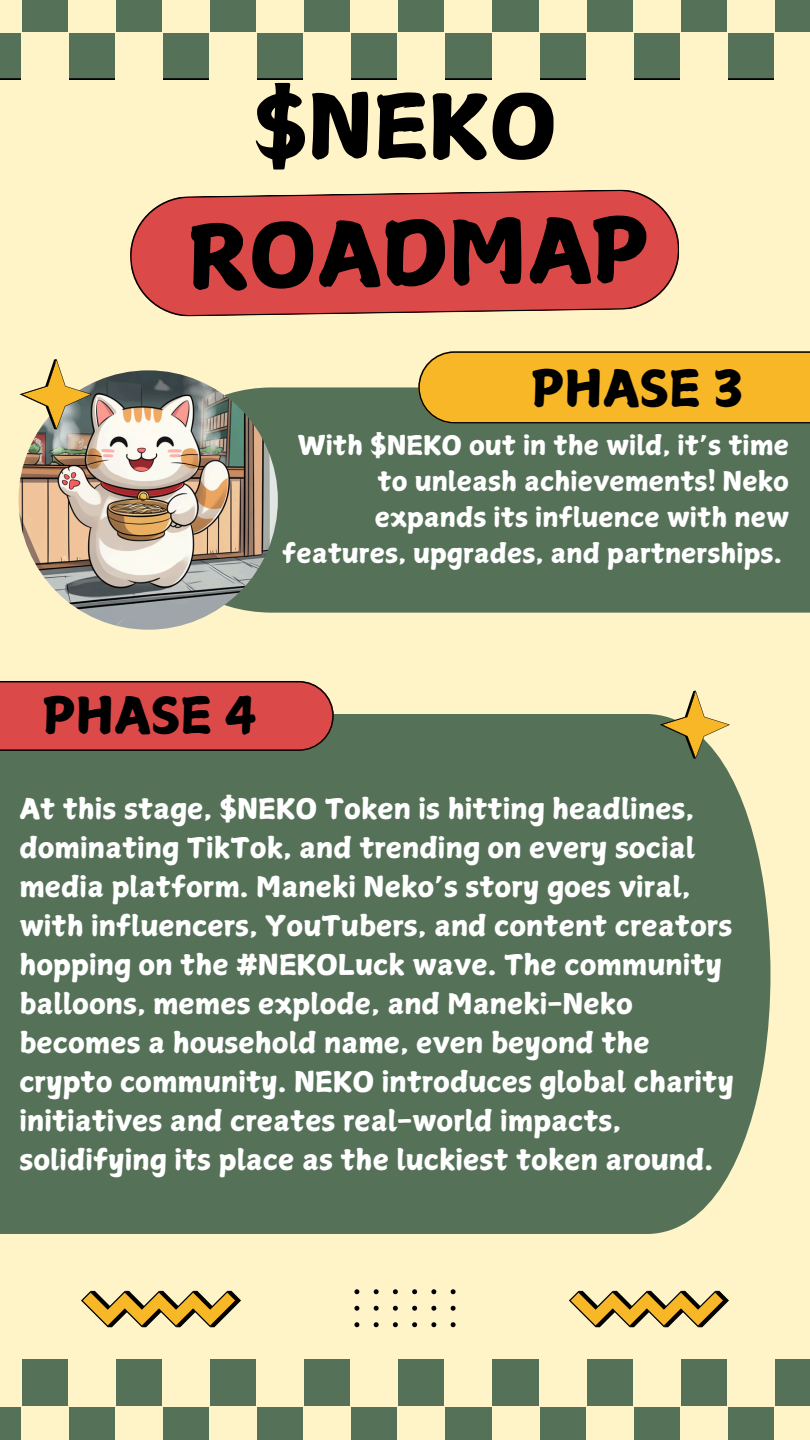
<style>
.page{position:relative;width:810px;height:1440px;background:#fff4c8}
.page>*{position:absolute;margin:0;border:0;box-sizing:border-box;transform-origin:0 0}
.t1{font:86.9px "Canva Surname Fu";color:#000}
.t2{font:49.5px "Canva Surname Fu";color:#000}
.t3{font:27.9px/39px "Canva Surname Fu";color:#fff}
.t4{font:26.2px/36px "Canva Surname Fu";color:#fff;text-align:right}
</style>
<div class="page">
<div style="left:0;top:0;width:810px;height:80px;background:#557259"></div>
<div style="left:0;top:1359px;width:810px;height:81px;background:#557259"></div>
<div style="left:163px;top:1359px;width:47px;height:47px;background:#fff4c8"></div>
<div style="left:0;top:1359px;width:21px;height:47px;background:#fff4c8"></div>
<div style="left:115px;top:1406px;width:48px;height:34px;background:#fff4c8"></div>
<div style="left:210px;top:1406px;width:47px;height:34px;background:#fff4c8"></div>
<div style="left:68px;top:1359px;width:47px;height:47px;background:#fff4c8"></div>
<div style="left:21px;top:1406px;width:47px;height:34px;background:#fff4c8"></div>
<div style="left:163px;top:0;width:47px;height:33px;background:#fff4c8"></div>
<div style="left:0;top:0;width:21px;height:33px;background:#fff4c8"></div>
<div style="left:115px;top:33px;width:48px;height:47px;background:#fff4c8"></div>
<div style="left:210px;top:33px;width:47px;height:47px;background:#fff4c8"></div>
<div style="left:68px;top:0;width:47px;height:33px;background:#fff4c8"></div>
<div style="left:21px;top:33px;width:47px;height:47px;background:#fff4c8"></div>
<div style="left:445px;top:1359px;width:47px;height:47px;background:#fff4c8"></div>
<div style="left:257px;top:1359px;width:47px;height:47px;background:#fff4c8"></div>
<div style="left:398px;top:1406px;width:47px;height:34px;background:#fff4c8"></div>
<div style="left:492px;top:1406px;width:47px;height:34px;background:#fff4c8"></div>
<div style="left:351px;top:1359px;width:47px;height:47px;background:#fff4c8"></div>
<div style="left:304px;top:1406px;width:47px;height:34px;background:#fff4c8"></div>
<div style="left:445px;top:0;width:47px;height:33px;background:#fff4c8"></div>
<div style="left:257px;top:0;width:47px;height:33px;background:#fff4c8"></div>
<div style="left:398px;top:33px;width:47px;height:47px;background:#fff4c8"></div>
<div style="left:492px;top:33px;width:47px;height:47px;background:#fff4c8"></div>
<div style="left:351px;top:0;width:47px;height:33px;background:#fff4c8"></div>
<div style="left:304px;top:33px;width:47px;height:47px;background:#fff4c8"></div>
<div style="left:727px;top:1359px;width:47px;height:47px;background:#fff4c8"></div>
<div style="left:539px;top:1359px;width:47px;height:47px;background:#fff4c8"></div>
<div style="left:680px;top:1406px;width:47px;height:34px;background:#fff4c8"></div>
<div style="left:774px;top:1406px;width:36px;height:34px;background:#fff4c8"></div>
<div style="left:633px;top:1359px;width:47px;height:47px;background:#fff4c8"></div>
<div style="left:586px;top:1406px;width:47px;height:34px;background:#fff4c8"></div>
<div style="left:727px;top:0;width:47px;height:33px;background:#fff4c8"></div>
<div style="left:539px;top:0;width:47px;height:33px;background:#fff4c8"></div>
<div style="left:680px;top:33px;width:47px;height:47px;background:#fff4c8"></div>
<div style="left:774px;top:33px;width:36px;height:47px;background:#fff4c8"></div>
<div style="left:633px;top:0;width:47px;height:33px;background:#fff4c8"></div>
<div style="left:586px;top:33px;width:47px;height:47px;background:#fff4c8"></div>
<div style="left:224px;top:387px;width:586px;height:226px;background:#557259"></div>
<div style="left:0;top:714px;width:771px;height:520px;background:#557259"></div>
<img style="left:19px;top:370px;width:259px;height:260px;border-radius:50%">
<svg style="left:130px;top:189px;width:550px;height:128px;background:#da5a55"></svg>
<svg style="left:418px;top:351px;width:392px;height:73px;background:#eaae27"></svg>
<svg style="left:0;top:681px;width:334px;height:70px;background:#d04947"></svg>
<svg style="left:81px;top:1291px;width:160px;height:36px"></svg>
<svg style="left:569px;top:1291px;width:160px;height:36px"></svg>
<svg style="left:354px;top:1289px;width:5px;height:5px"></svg>
<svg style="left:374px;top:1289px;width:5px;height:5px"></svg>
<svg style="left:393px;top:1289px;width:5px;height:5px"></svg>
<svg style="left:412px;top:1289px;width:5px;height:5px"></svg>
<svg style="left:431px;top:1289px;width:5px;height:5px"></svg>
<svg style="left:451px;top:1289px;width:5px;height:5px"></svg>
<svg style="left:354px;top:1306px;width:5px;height:5px"></svg>
<svg style="left:374px;top:1306px;width:5px;height:5px"></svg>
<svg style="left:393px;top:1306px;width:5px;height:5px"></svg>
<svg style="left:412px;top:1306px;width:5px;height:5px"></svg>
<svg style="left:431px;top:1306px;width:5px;height:5px"></svg>
<svg style="left:451px;top:1306px;width:5px;height:5px"></svg>
<svg style="left:354px;top:1322px;width:5px;height:5px"></svg>
<svg style="left:374px;top:1322px;width:5px;height:5px"></svg>
<svg style="left:393px;top:1322px;width:5px;height:5px"></svg>
<svg style="left:412px;top:1322px;width:5px;height:5px"></svg>
<svg style="left:431px;top:1322px;width:5px;height:5px"></svg>
<svg style="left:451px;top:1322px;width:5px;height:5px"></svg>
<svg style="left:19px;top:359px;width:73px;height:70px"></svg>
<svg style="left:660px;top:690px;width:70px;height:69px"></svg>
<p class="t1" style="left:253px;top:83px;width:306px">$NEKO</p>
<p class="t1" style="left:187px;top:213px;width:463px;rotate:-1deg">ROADMAP</p>
<h2 class="t2" style="left:532px;top:363px;width:213px">PHASE 3</h2>
<h1 class="t4" style="left:282px;top:427px;width:508px">With $NEKO out in the wild, it’s time to unleash achievements! Neko expands its influence with new features, upgrades, and partnerships.</h1>
<p class="t2" style="left:43px;top:691px;width:215px">PHASE 4</p>
<h1 class="t3" style="left:19px;top:789px;width:716px">At this stage, $NEKO Token is hitting headlines, dominating TikTok, and trending on every social media platform. Maneki Neko’s story goes viral, with influencers, YouTubers, and content creators hopping on the #NEKOLuck wave. The community balloons, memes explode, and Maneki-Neko becomes a household name, even beyond the crypto community. NEKO introduces global charity initiatives and creates real-world impacts, solidifying its place as the luckiest token around.</h1>
</div>
